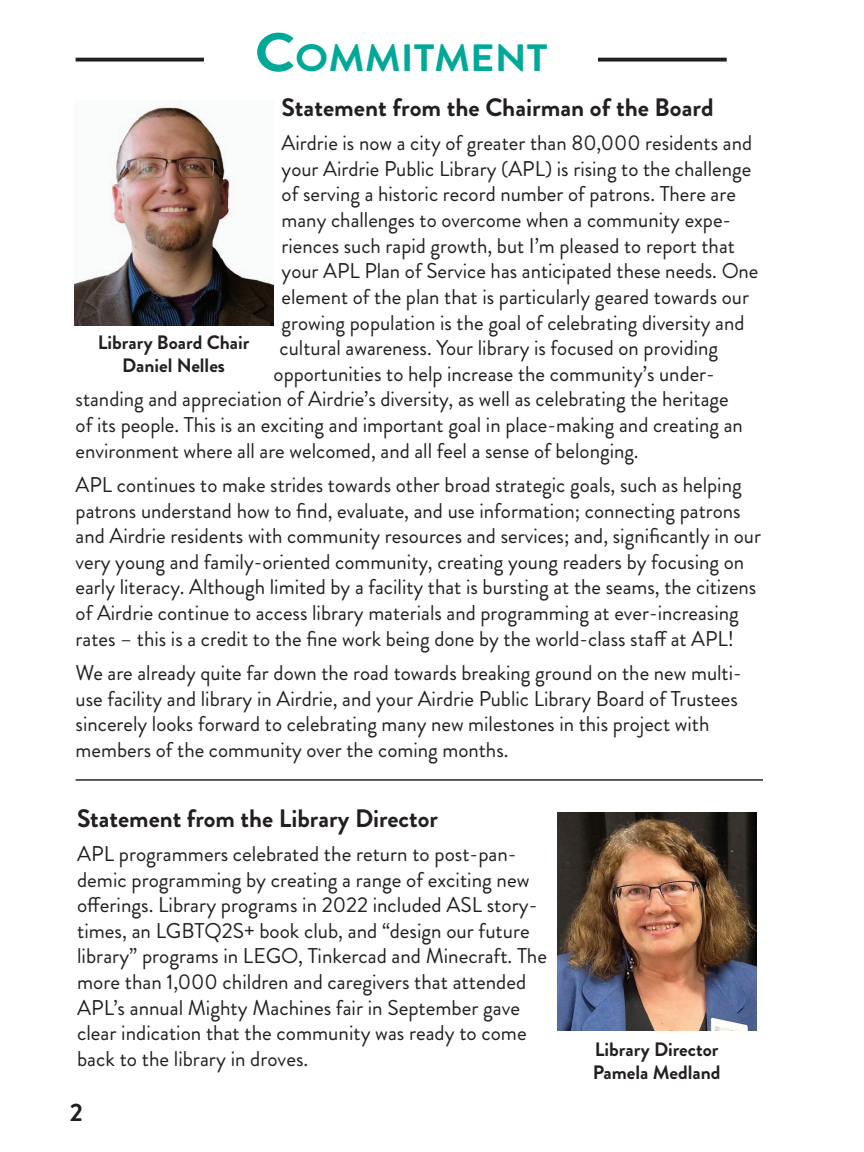
<style>
.page{position:relative;width:864px;height:1152px;background:#fff}
.page>*{position:absolute;margin:0;border:0;box-sizing:border-box;transform-origin:0 0}
.t1{font:700 38px "Brandon Grotesque";color:#00a897;scale:1.09 1}
.t2{font:700 25.2px "Brandon Grotesque";color:#231f20}
.t3{font:21.4px/25.6px "Brandon Grotesque";color:#231f20}
.t4{font:700 19.4px/23.2px "Brandon Grotesque";color:#231f20;text-align:center}
.s1{font-size:54.4px}
</style>
<div class="page">
<svg style="left:76px;top:58px;width:651px;height:4px"></svg>
<div style="left:204px;top:33px;width:394px;height:58px;background:#fff"></div>
<img style="left:75px;top:105px;width:199px;height:220px">
<img style="left:557px;top:813px;width:199px;height:218px">
<hr style="left:76px;top:779px;width:687px;height:2px;background:#231f20">
<h1 class="t1" style="left:255px;top:32px;width:270px"><span class="s1">C</span>OMMITMENT</h1>
<p class="t2" style="left:282px;top:90px;width:434px">Statement from the Chairman of the Board</p>
<p class="t3" style="left:282px;top:130px;width:472px">Airdrie is now a city of greater than 80,000 residents and</p>
<p class="t3" style="left:282px;top:156px;width:471px">your Airdrie Public Library (APL) is rising to the challenge</p>
<p class="t3" style="left:282px;top:182px;width:456px">of serving a historic record number of patrons. There are</p>
<p class="t3" style="left:282px;top:207px;width:451px">many challenges to overcome when a community expe-</p>
<p class="t3" style="left:282px;top:233px;width:455px">riences such rapid growth, but I’m pleased to report that</p>
<p class="t3" style="left:282px;top:258px;width:478px">your APL Plan of Service has anticipated these needs. One</p>
<p class="t3" style="left:282px;top:284px;width:469px">element of the plan that is particularly geared towards our</p>
<p class="t3" style="left:282px;top:310px;width:464px">growing population is the goal of celebrating diversity and</p>
<p class="t3" style="left:280px;top:335px;width:440px">cultural awareness. Your library is focused on providing</p>
<p class="t3" style="left:274px;top:361px;width:443px">opportunities to help increase the community’s under-</p>
<p class="t3" style="left:76px;top:387px;width:655px">standing and appreciation of Airdrie’s diversity, as well as celebrating the heritage</p>
<p class="t3" style="left:76px;top:412px;width:669px">of its people. This is an exciting and important goal in place-making and creating an</p>
<p class="t3" style="left:76px;top:438px;width:565px">environment where all are welcomed, and all feel a sense of belonging.</p>
<p class="t3" style="left:76px;top:472px;width:687px">APL continues to make strides towards other broad strategic goals, such as helping patrons understand how to find, evaluate, and use information; connecting patrons and Airdrie residents with community resources and services; and, significantly in our very young and family-oriented community, creating young readers by focusing on early literacy. Although limited by a facility that is bursting at the seams, the citizens of Airdrie continue to access library materials and programming at ever-increasing rates – this is a credit to the fine work being done by the world-class staff at APL!</p>
<p class="t3" style="left:76px;top:660px;width:668px">We are already quite far down the road towards breaking ground on the new multi&shy;use facility and library in Airdrie, and your Airdrie Public Library Board of Trustees sincerely looks forward to celebrating many new milestones in this project with members of the community over the coming months.</p>
<p class="t4" style="left:98px;top:331px;width:153px">Library Board Chair<br>Daniel Nelles</p>
<p class="t2" style="left:77px;top:800px;width:362px">Statement from the Library Director</p>
<p class="t3" style="left:77px;top:841px;width:471px">APL programmers celebrated the return to post-pan&shy;demic programming by creating a range of exciting new offerings. Library programs in 2022 included ASL story&shy;times, an LGBTQ2S+ book club, and “design our future library” programs in LEGO, Tinkercad and Minecraft. The more than 1,000 children and caregivers that attended APL’s annual Mighty Machines fair in September gave clear indication that the community was ready to come back to the library in droves.</p>
<p class="t2" style="left:70px;top:1094px;width:15px">2</p>
<p class="t4" style="left:593px;top:1038px;width:129px;text-align:left">Library Director<br>Pamela Medland</p>
</div>
